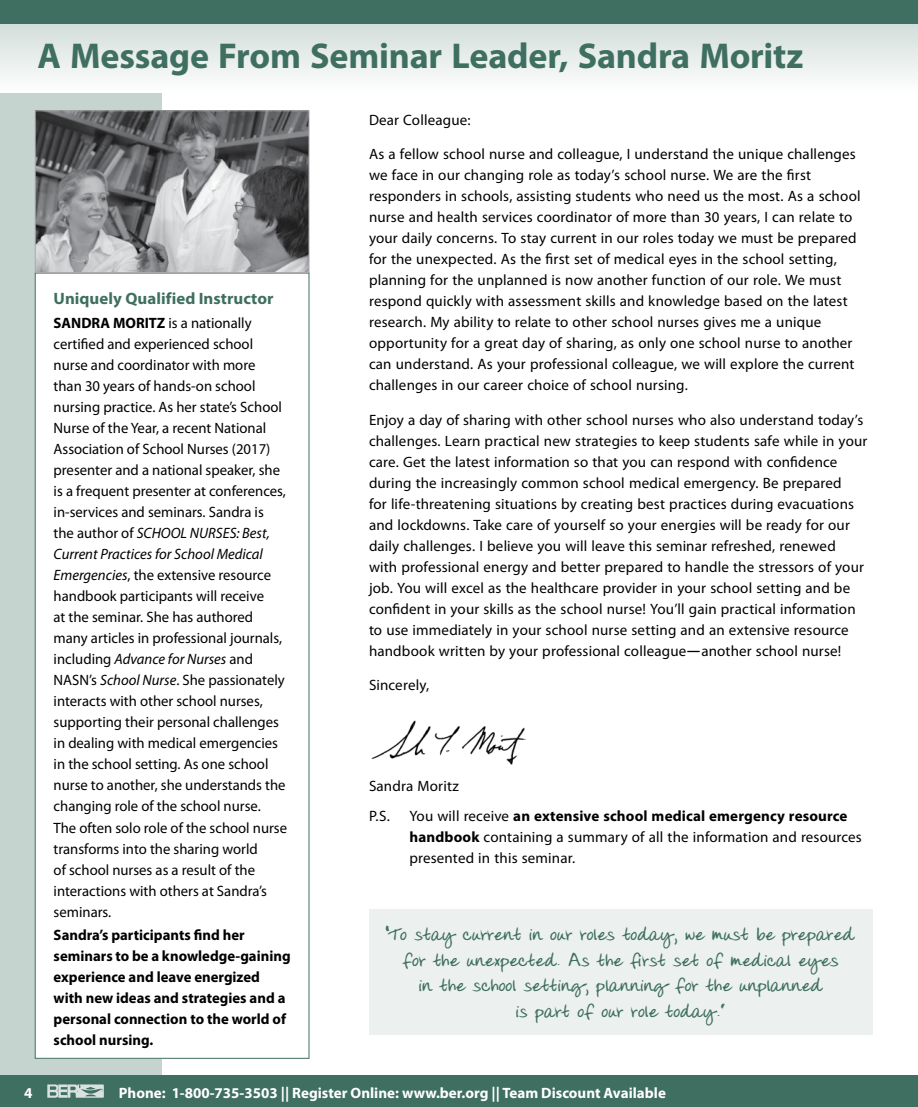
<style>
.page{position:relative;width:918px;height:1107px;background:#fff}
.page>*{position:absolute;margin:0;border:0;box-sizing:border-box;transform-origin:0 0}
.t1{font:700 36px "Myriad Pro";letter-spacing:-.005em;color:#3f6f60}
.t2{font:700 19.5px/25.5px "Donnys Hand";letter-spacing:.005em;color:#3f6f60;text-align:center}
.t3{font:700 16.5px "Myriad Pro";color:#3f6f60}
.t4{font:15px/21px "Myriad Pro";letter-spacing:.01em;color:#000}
.t5{font:700 15px/21px "Myriad Pro";color:#000}
.t6{font:700 15px "Myriad Pro";color:#fff}
.s1{font-weight:700}
.s2{font-style:italic}
.s3{font-family:"Calibri";font-size:16.5px}
</style>
<div class="page">
<div style="left:0;top:0;width:162px;height:1107px;background:#c5d4cf"></div>
<div style="left:0;top:1076px;width:918px;height:31px;background:#3f6f60"></div>
<svg style="left:47px;top:1084px;width:57px;height:14px"></svg>
<svg style="left:0;top:24px;width:918px;height:68px"></svg>
<div style="left:0;top:0;width:918px;height:24px;background:#3f6f60"></div>
<img style="left:371px;top:720px;width:155px;height:45px">
<div style="left:369px;top:909px;width:504px;height:126px;background:#ecf1ef"></div>
<div style="left:35px;top:273px;width:274px;height:785px;background:#fff"></div>
<img style="left:37px;top:112px;width:270px;height:159px">
<div style="left:35px;top:110px;width:274px;height:163px;border:1px solid #a7a9ac"></div>
<h1 class="t1" style="left:38px;top:32px;width:768px">A Message From Seminar Leader, Sandra Moritz</h1>
<p class="t3" style="left:54px;top:288px;width:221px">Uniquely Qualified Instructor</p>
<p class="t4" style="left:54px;top:312px;width:234px"><span class="s1">SANDRA MORITZ</span> is a nationally certified and experienced school nurse and coordinator with more than 30 years of hands-on school nursing practice. As her state’s School Nurse of the Year, a recent National Association of School Nurses (2017) presenter and a national speaker, she is a frequent presenter at conferences, in-services and seminars. Sandra is the author of <span class="s2">SCHOOL NURSES: Best, Current Practices for School Medical Emergencies</span>, the extensive resource handbook participants will receive<br>at the seminar. She has authored many articles in professional journals, including <span class="s2">Advance for Nurses</span> and NASN’s <span class="s2">School Nurse</span>. She passionately interacts with other school nurses, supporting their personal challenges in dealing with medical emergencies in the school setting. As one school nurse to another, she understands the changing role of the school nurse.</p>
<p class="t4" style="left:54px;top:818px;width:235px">The often solo role of the school nurse transforms into the sharing world<br>of school nurses as a result of the interactions with others at Sandra’s seminars.</p>
<p class="t5" style="left:54px;top:924px;width:239px">Sandra’s participants find her seminars to be a knowledge-gaining experience and leave energized with new ideas and strategies and a personal connection to the world of school nursing.</p>
<p class="t4" style="left:369px;top:109px;width:103px">Dear Colleague:</p>
<p class="t4" style="left:369px;top:144px;width:493px">As a fellow school nurse and colleague, I understand the unique challenges we face in our changing role as today’s school nurse. We are the first responders in schools, assisting students who need us the most. As a school nurse and health services coordinator of more than 30 years, I can relate to your daily concerns. To stay current in our roles today we must be prepared for the unexpected. As the first set of medical eyes in the school setting, planning for the unplanned is now another function of our role. We must respond quickly with assessment skills and knowledge based on the latest research. My ability to relate to other school nurses gives me a unique opportunity for a great day of sharing, as only one school nurse to another can understand. As your professional colleague, we will explore the current challenges in our career choice of school nursing.</p>
<p class="t4" style="left:369px;top:409px;width:500px">Enjoy a day of sharing with other school nurses who also understand today’s challenges. Learn practical new strategies to keep students safe while in your care. Get the latest information so that you can respond with confidence during the increasingly common school medical emergency. Be prepared<br>for life-threatening situations by creating best practices during evacuations and lockdowns. Take care of yourself so your energies will be ready for our daily challenges. I believe you will leave this seminar refreshed, renewed with professional energy and better prepared to handle the stressors of your job. You will excel as the healthcare provider in your school setting and be confident in your skills as the school nurse! You’ll gain practical information to use immediately in your school nurse setting and an extensive resource handbook written by your professional colleague<span class="s3">—</span>another school nurse!</p>
<p class="t4" style="left:369px;top:675px;width:62px">Sincerely,</p>
<p class="t4" style="left:369px;top:771px;width:91px;line-height:30px">Sandra Moritz<br>P.S.</p>
<p class="t4" style="left:410px;top:805px;width:454px">You will receive <span class="s1">an extensive school medical emergency resource handbook</span> containing a summary of all the information and resources presented in this seminar.</p>
<h2 class="t2" style="left:386px;top:923px;width:470px">“To stay current in our roles today, we must be prepared for the unexpected. As the first set of medical eyes<br>in the school setting, planning for the unplanned<br>is part of our role today.”</h2>
<p class="t6" style="left:24px;top:1083px;width:10px">4</p>
<p class="t6" style="left:119px;top:1083px;width:549px">Phone: 1-800-735-3503 || Register Online: www.ber.org || Team Discount Available</p>
</div>
